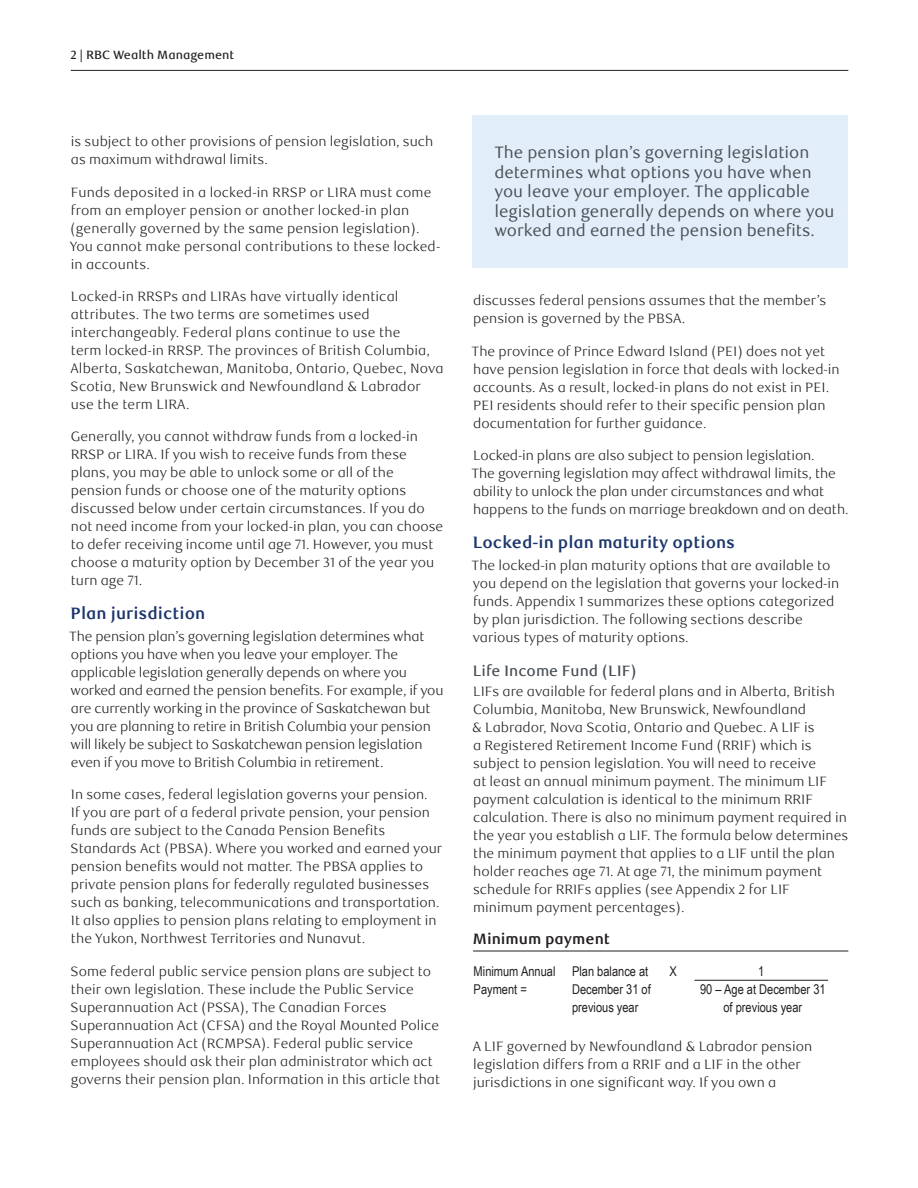
<style>
.page{position:relative;width:918px;height:1188px;background:#fff}
.page>*{position:absolute;margin:0;border:0;box-sizing:border-box;transform-origin:0 0}
.t1{font:16.5px/19.5px "RBC Text";color:#484e54}
._4-Text_Headline{font:700 16.5px "RBC Text";color:#1c366c}
._6-Subhead_L1{font:500 15px "RBC Text";color:#484e54}
._5-Body_Copy{font:700 15px "RBC Text";color:#231f20}
._5-Body_Copy-2{font:300 13.5px/18px "RBC Text";color:#231f20}
._5-Body_Copy-3{font:13.5px/18px "Arial Narrow";color:#231f20;text-align:center}
.t2{font:500 12px "RBC Text";color:#231f20}
</style>
<div class="page">
<hr style="left:473px;top:951px;width:375px;height:1px;background:#231f20">
<hr style="left:694px;top:980px;width:134px;height:1px;background:#231f20">
<hr style="left:71px;top:70px;width:777px;height:1px;background:#231f20">
<div style="left:473px;top:115px;width:375px;height:153px;background:#e1edf8"></div>
<p class="t2" style="left:70px;top:47px;width:165px">2 | RBC Wealth Management</p>
<p class="_5-Body_Copy-2" style="left:71px;top:133px;width:364px">is subject to other provisions of pension legislation, such as maximum withdrawal limits.</p>
<p class="_5-Body_Copy-2" style="left:70px;top:183px;width:372px">Funds deposited in a locked-in RRSP or LIRA must come from an employer pension or another locked-in plan (generally governed by the same pension legislation).<br>You cannot make personal contributions to these locked&shy;in accounts.</p>
<p class="_5-Body_Copy-2" style="left:70px;top:287px;width:375px">Locked-in RRSPs and LIRAs have virtually identical attributes. The two terms are sometimes used interchangeably. Federal plans continue to use the<br>term locked-in RRSP. The provinces of British Columbia, Alberta, Saskatchewan, Manitoba, Ontario, Quebec, Nova Scotia, New Brunswick and Newfoundland &amp; Labrador use the term LIRA.</p>
<p class="_5-Body_Copy-2" style="left:71px;top:428px;width:374px">Generally, you cannot withdraw funds from a locked-in RRSP or LIRA. If you wish to receive funds from these plans, you may be able to unlock some or all of the pension funds or choose one of the maturity options discussed below under certain circumstances. If you do not need income from your locked-in plan, you can choose to defer receiving income until age 71. However, you must choose a maturity option by December 31 of the year you turn age 71.</p>
<h2 class="_4-Text_Headline" style="left:71px;top:603px;width:136px">Plan jurisdiction</h2>
<p class="_5-Body_Copy-2" style="left:69px;top:628px;width:376px">The pension plan’s governing legislation determines what options you have when you leave your employer. The applicable legislation generally depends on where you worked and earned the pension benefits. For example, if you are currently working in the province of Saskatchewan but you are planning to retire in British Columbia your pension will likely be subject to Saskatchewan pension legislation even if you move to British Columbia in retirement.</p>
<p class="_5-Body_Copy-2" style="left:71px;top:786px;width:373px">In some cases, federal legislation governs your pension.<br>If you are part of a federal private pension, your pension funds are subject to the Canada Pension Benefits Standards Act (PBSA). Where you worked and earned your pension benefits would not matter. The PBSA applies to private pension plans for federally regulated businesses such as banking, telecommunications and transportation.<br>It also applies to pension plans relating to employment in the Yukon, Northwest Territories and Nunavut.</p>
<p class="_5-Body_Copy-2" style="left:71px;top:962px;width:371px">Some federal public service pension plans are subject to their own legislation. These include the Public Service Superannuation Act (PSSA), The Canadian Forces Superannuation Act (CFSA) and the Royal Mounted Police Superannuation Act (RCMPSA). Federal public service employees should ask their plan administrator which act governs their pension plan. Information in this article that</p>
<p class="t1" style="left:494px;top:143px;width:342px">The pension plan’s governing legislation determines what options you have when you leave your employer. The applicable legislation generally depends on where you worked and earned the pension benefits.</p>
<p class="_5-Body_Copy-2" style="left:473px;top:292px;width:355px">discusses federal pensions assumes that the member’s pension is governed by the PBSA.</p>
<p class="_5-Body_Copy-2" style="left:472px;top:342px;width:370px">The province of Prince Edward Island (PEI) does not yet have pension legislation in force that deals with locked-in accounts. As a result, locked-in plans do not exist in PEI.<br>PEI residents should refer to their specific pension plan documentation for further guidance.</p>
<p class="_5-Body_Copy-2" style="left:472px;top:446px;width:379px">Locked-in plans are also subject to pension legislation.<br>The governing legislation may affect withdrawal limits, the ability to unlock the plan under circumstances and what happens to the funds on marriage breakdown and on death.</p>
<h2 class="_4-Text_Headline" style="left:473px;top:532px;width:264px">Locked-in plan maturity options</h2>
<p class="_5-Body_Copy-2" style="left:472px;top:557px;width:369px">The locked-in plan maturity options that are available to you depend on the legislation that governs your locked-in funds. Appendix 1 summarizes these options categorized by plan jurisdiction. The following sections describe various types of maturity options.</p>
<h3 class="_6-Subhead_L1" style="left:473px;top:662px;width:165px">Life Income Fund (LIF)</h3>
<p class="_5-Body_Copy-2" style="left:472px;top:682px;width:378px">LIFs are available for federal plans and in Alberta, British Columbia, Manitoba, New Brunswick, Newfoundland<br>&amp; Labrador, Nova Scotia, Ontario and Quebec. A LIF is<br>a Registered Retirement Income Fund (RRIF) which is subject to pension legislation. You will need to receive<br>at least an annual minimum payment. The minimum LIF payment calculation is identical to the minimum RRIF calculation. There is also no minimum payment required in the year you establish a LIF. The formula below determines the minimum payment that applies to a LIF until the plan holder reaches age 71. At age 71, the minimum payment schedule for RRIFs applies (see Appendix 2 for LIF minimum payment percentages).</p>
<p class="_5-Body_Copy" style="left:473px;top:930px;width:139px">Minimum payment</p>
<p class="_5-Body_Copy-3" style="left:474px;top:961px;width:176px">Minimum Annual Plan balance at</p>
<p class="_5-Body_Copy-3" style="left:670px;top:961px;width:9px">X</p>
<p class="_5-Body_Copy-3" style="left:758px;top:961px;width:8px">1</p>
<p class="_5-Body_Copy-3" style="left:474px;top:979px;width:55px">Payment =</p>
<p class="_5-Body_Copy-3" style="left:572px;top:979px;width:80px">December 31 of</p>
<p class="_5-Body_Copy-3" style="left:572px;top:997px;width:68px">previous year</p>
<p class="_5-Body_Copy-3" style="left:700px;top:979px;width:127px">90 – Age at December 31 of previous year</p>
<p class="_5-Body_Copy-2" style="left:473px;top:1037px;width:341px">A LIF governed by Newfoundland &amp; Labrador pension legislation differs from a RRIF and a LIF in the other jurisdictions in one significant way. If you own a</p>
</div>
